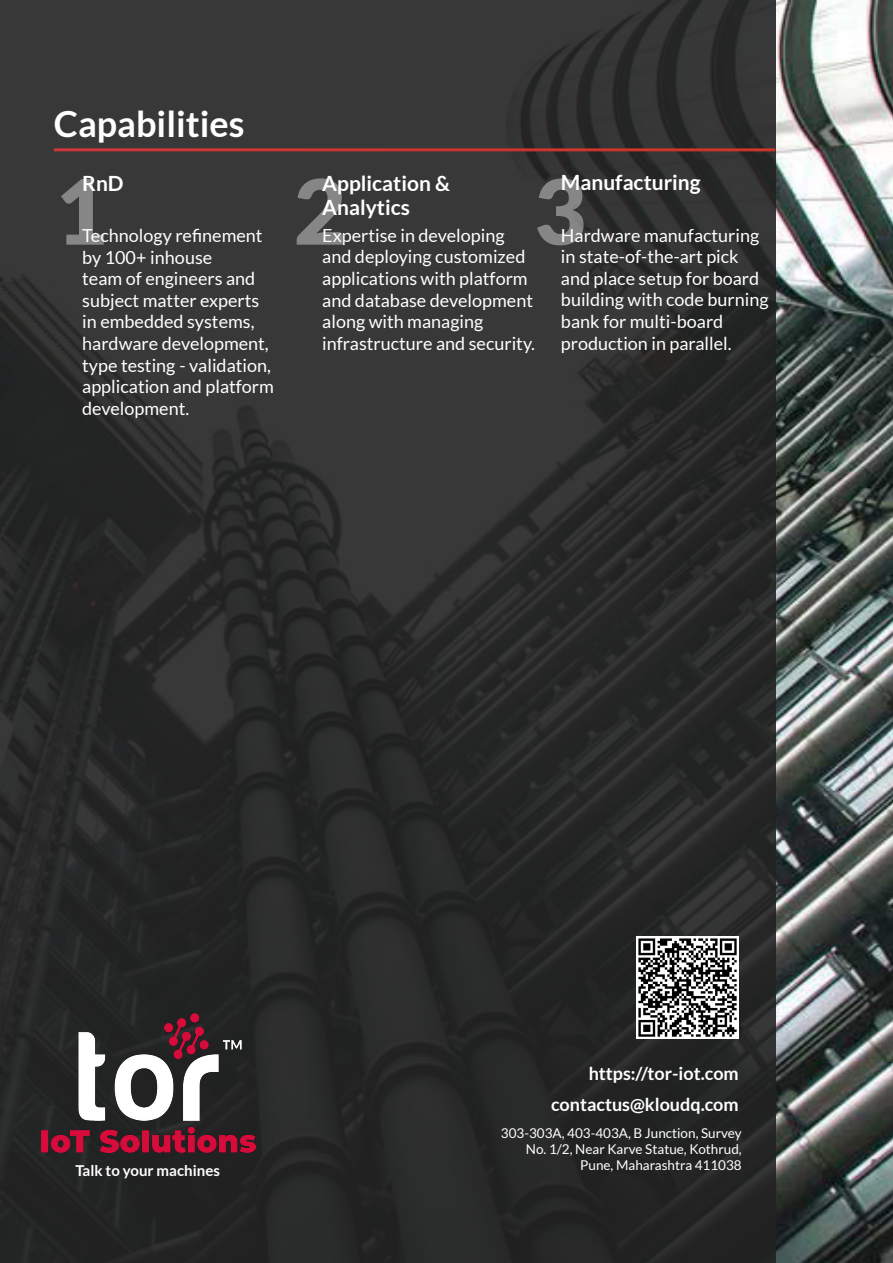
<style>
.page{position:relative;width:893px;height:1263px;background:#fff}
.page>*{position:absolute;margin:0;border:0;box-sizing:border-box;transform-origin:0 0}
.t1{font:900 90px "Lato";color:#fff}
.t2{font:700 36px "Lato";color:#fff}
.t3{font:700 21px/24px "Lato";color:#fff}
.t4{font:18px/21.6px "Lato";color:#fff}
.t5{font:700 18px "Lato";color:#fff}
.t6{font:700 15px "Lato";color:#fff}
.t7{font:13.5px/16.2px "Lato";color:#fff;text-align:right}
</style>
<div class="page">
<img style="left:775px;top:0;width:118px;height:1263px">
<div style="left:0;top:0;width:775px;height:1263px;background:linear-gradient(to right,#2e2e2e,#2b2c2b)"></div>
<hr style="left:54px;top:148px;width:721px;height:3px;background:#fff">
<img style="left:42px;top:1014px;width:213px;height:139px">
<img style="left:636px;top:936px;width:103px;height:102px">
<p class="t2" style="left:54px;top:103px;width:192px">Capabilities</p>
<p class="t3" style="left:82px;top:171px;width:43px">RnD</p>
<h1 class="t1" style="left:55px;top:159px;width:54px">1</h1>
<p class="t4" style="left:82px;top:225px;width:193px">Technology refinement by 100+ inhouse<br>team of engineers and subject matter experts in embedded systems, hardware development, type testing - validation, application and platform development.</p>
<p class="t3" style="left:561px;top:170px;width:141px">Manufacturing</p>
<p class="t3" style="left:322px;top:171px;width:129px">Application &amp;<br>Analytics</p>
<h1 class="t1" style="left:294px;top:159px;width:54px">2</h1>
<h1 class="t1" style="left:534px;top:159px;width:54px">3</h1>
<p class="t4" style="left:561px;top:224px;width:209px">Hardware manufacturing in state-of-the-art pick and place setup for board building with code burning bank for multi-board production in parallel.</p>
<p class="t4" style="left:322px;top:224px;width:214px">Expertise in developing and deploying customized applications with platform and database development along with managing infrastructure and security.</p>
<p class="t6" style="left:75px;top:1162px;width:146px">Talk to your machines</p>
<p class="t5" style="left:589px;top:1063px;width:152px">https://tor-iot.com</p>
<p class="t5" style="left:551px;top:1094px;width:189px">contactus@kloudq.com</p>
<p class="t7" style="left:501px;top:1125px;width:242px">303-303A, 403-403A, B Junction, Survey<br>No. 1/2, Near Karve Statue, Kothrud,<br>Pune, Maharashtra 411038</p>
</div>
